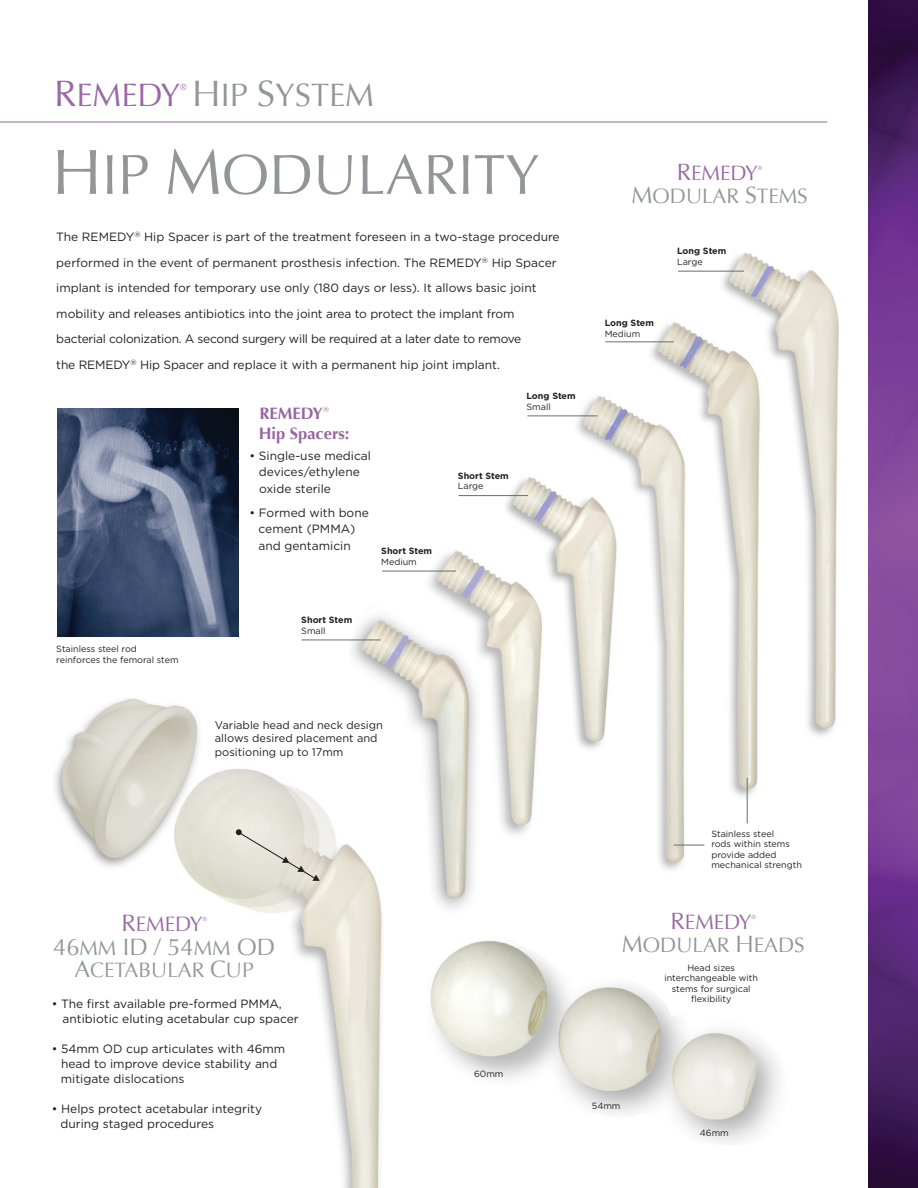
<style>
.page{position:relative;width:918px;height:1188px;background:#fff}
.page>*{position:absolute;margin:0;border:0;box-sizing:border-box;transform-origin:0 0}
.t1{font:56.7px "Optima";color:#939598}
.t2{font:32.4px "Optima";color:#939598}
.t3{font:23.55px "Optima";color:#939598}
.t4{font:20.85px "Optima";color:#939598}
.t5{font:20.85px "Optima";color:#9a68a5}
.t6{font:700 16.5px "Optima";color:#9864a2}
.t7{font:12px/25.5px "Gotham";color:#231f20}
.t8{font:12px "Gotham";letter-spacing:-.02em;color:#231f20}
.t9{font:11.1px "Gotham";color:#231f20}
.t10{font:9px "Gotham";color:#231f20}
.t11{font:700 9px/10.5px "Gotham";color:#231f20}
.t12{font:9px "Optima";color:#9a68a5}
.t13{font:6px "Optima";color:#9a68a5}
.s1{font-size:36.75px;color:#9a68a5}
.s2{color:#9a68a5}
.s3{font-size:36.75px}
.s4{font-size:64.2px}
.s5{font-weight:400}
.s6{font-size:23.55px}
.s7{font-size:20.7px}
</style>
<div class="page">
<img style="left:333px;top:252px;width:506px;height:656px">
<hr style="left:678px;top:271px;width:66px;height:1px;background:#6c6d70">
<hr style="left:605px;top:341px;width:69px;height:1px;background:#6c6d70">
<hr style="left:527px;top:416px;width:71px;height:1px;background:#6c6d70">
<hr style="left:458px;top:495px;width:70px;height:1px;background:#6c6d70">
<hr style="left:382px;top:571px;width:74px;height:1px;background:#6c6d70">
<hr style="left:302px;top:640px;width:79px;height:1px;background:#6c6d70">
<hr style="left:674px;top:845px;width:30px;height:1px;background:#6c6d70">
<hr style="left:747px;top:778px;width:1px;height:45px;background:#6c6d70">
<hr style="left:0;top:122px;width:827px;height:1px;background:#9864a2">
<img style="left:430px;top:940px;width:349px;height:203px">
<img style="left:57px;top:408px;width:182px;height:228px">
<img style="left:868px;top:0;width:50px;height:1188px">
<img style="left:54px;top:698px;width:329px;height:490px">
<svg style="left:236px;top:829px;width:86px;height:55px;background:#dfdcd3"></svg>
<p class="t2" style="left:54px;top:76px;width:322px"><span class="s1">R</span><span class="s2">EMEDY</span> <span class="s3">H</span>IP <span class="s3">S</span>YSTEM</p>
<p class="t12" style="left:180px;top:81px;width:8px">®</p>
<p class="t1" style="left:52px;top:142px;width:489px"><span class="s4">H</span>IP <span class="s4">M</span>ODULARITY</p>
<p class="t7" style="left:56px;top:224px;width:505px">The REMEDY<sup>®</sup> Hip Spacer is part of the treatment foreseen in a two-stage procedure performed in the event of permanent prosthesis infection. The REMEDY<sup>®</sup> Hip Spacer implant is intended for temporary use only (180 days or less). It allows basic joint</p>
<p class="t7" style="left:56px;top:300px;width:460px">mobility and releases antibiotics into the joint area to protect the implant from</p>
<p class="t8" style="left:56px;top:332px;width:467px">bacterial colonization. A second surgery will be required at a later date to remove</p>
<p class="t7" style="left:56px;top:351px;width:445px">the REMEDY<sup>®</sup> Hip Spacer and replace it with a permanent hip joint implant.</p>
<p class="t10" style="left:56px;top:644px;width:82px">Stainless steel rod</p>
<p class="t10" style="left:56px;top:655px;width:124px">reinforces the femoral stem</p>
<p class="t6" style="left:260px;top:404px;width:71px">REMEDY<sup>®</sup></p>
<p class="t6" style="left:259px;top:424px;width:92px">Hip Spacers:</p>
<p class="t7" style="left:250px;top:443px;width:123px">• Single-use medical</p>
<p class="t7" style="left:259px;top:459px;width:102px">devices/ethylene</p>
<p class="t7" style="left:259px;top:476px;width:73px">oxide sterile</p>
<p class="t7" style="left:250px;top:500px;width:121px">• Formed with bone</p>
<p class="t7" style="left:259px;top:516px;width:98px">cement (PMMA)</p>
<p class="t7" style="left:259px;top:533px;width:94px">and gentamicin</p>
<p class="t11" style="left:381px;top:546px;width:52px">Short Stem</p>
<p class="t10" style="left:381px;top:557px;width:37px">Medium</p>
<p class="t11" style="left:301px;top:615px;width:52px">Short Stem<br><span class="s5">Small</span></p>
<p class="t11" style="left:526px;top:391px;width:51px">Long Stem</p>
<p class="t10" style="left:526px;top:402px;width:26px">Small</p>
<p class="t11" style="left:458px;top:470px;width:52px">Short Stem</p>
<p class="t10" style="left:458px;top:481px;width:27px">Large</p>
<p class="t9" style="left:215px;top:718px;width:170px">Variable head and neck design</p>
<p class="t9" style="left:215px;top:732px;width:164px">allows desired placement and</p>
<p class="t9" style="left:215px;top:746px;width:130px">positioning up to 17mm</p>
<p class="t5" style="left:677px;top:161px;width:83px"><span class="s6">R</span>EMEDY</p>
<p class="t13" style="left:758px;top:164px;width:6px">®</p>
<p class="t4" style="left:631px;top:184px;width:178px"><span class="s6">M</span>ODULAR <span class="s6">S</span>TEMS</p>
<p class="t11" style="left:605px;top:318px;width:51px">Long Stem</p>
<p class="t10" style="left:605px;top:329px;width:37px">Medium</p>
<p class="t11" style="left:677px;top:245px;width:51px">Long Stem</p>
<p class="t10" style="left:677px;top:256px;width:27px">Large</p>
<p class="t5" style="left:121px;top:912px;width:83px"><span class="s6">R</span>EMEDY</p>
<p class="t13" style="left:202px;top:915px;width:6px">®</p>
<p class="t3" style="left:53px;top:933px;width:223px">46<span class="s7">MM</span> ID / 54<span class="s7">MM</span> OD</p>
<p class="t4" style="left:75px;top:958px;width:181px"><span class="s6">A</span>CETABULAR <span class="s6">C</span>UP</p>
<p class="t7" style="left:52px;top:991px;width:232px">• The first available pre-formed PMMA,</p>
<p class="t7" style="left:63px;top:1006px;width:238px">antibiotic eluting acetabular cup spacer</p>
<p class="t7" style="left:52px;top:1036px;width:235px">• 54mm OD cup articulates with 46mm</p>
<p class="t7" style="left:61px;top:1051px;width:218px">head to improve device stability and</p>
<p class="t7" style="left:61px;top:1066px;width:125px">mitigate dislocations</p>
<p class="t7" style="left:52px;top:1096px;width:212px">• Helps protect acetabular integrity</p>
<p class="t7" style="left:60px;top:1111px;width:155px">during staged procedures</p>
<p class="t10" style="left:474px;top:1069px;width:31px">60mm</p>
<p class="t10" style="left:711px;top:829px;width:64px">Stainless steel</p>
<p class="t10" style="left:711px;top:839px;width:80px">rods within stems</p>
<p class="t10" style="left:711px;top:850px;width:67px">provide added</p>
<p class="t10" style="left:711px;top:860px;width:92px">mechanical strength</p>
<p class="t5" style="left:671px;top:910px;width:83px"><span class="s6">R</span>EMEDY</p>
<p class="t13" style="left:752px;top:913px;width:6px">®</p>
<p class="t4" style="left:622px;top:932px;width:184px"><span class="s6">M</span>ODULAR <span class="s6">H</span>EADS</p>
<p class="t10" style="left:687px;top:962px;width:49px">Head sizes</p>
<p class="t10" style="left:664px;top:973px;width:95px">interchangeable with</p>
<p class="t10" style="left:672px;top:983px;width:80px">stems for surgical</p>
<p class="t10" style="left:691px;top:994px;width:42px">flexibility</p>
<p class="t10" style="left:592px;top:1101px;width:30px">54mm</p>
<p class="t10" style="left:700px;top:1128px;width:30px">46mm</p>
</div>
